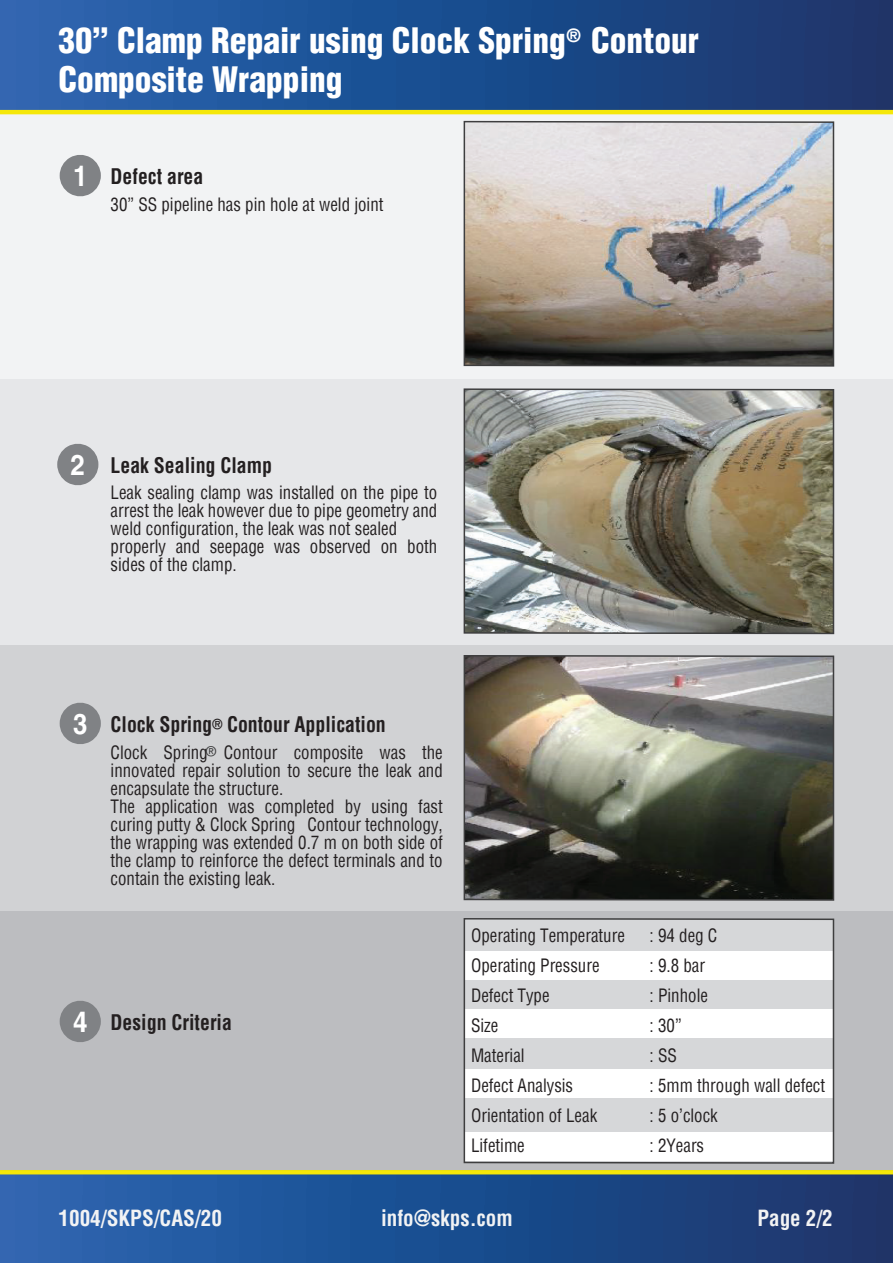
<style>
.page{position:relative;width:893px;height:1263px;background:#fff}
.page>*{position:absolute;margin:0;border:0;box-sizing:border-box;transform-origin:0 0}
.t1{font:900 condensed 34.2px/39px "Helvetica";color:#fff}
.t2{font:700 28.5px "Helvetica LT Std";color:#fff;scale:.91 1}
.t3{font:700 condensed 21.75px "Helvetica";color:#f2f3f4;scale:.96 1}
.t4{font:700 condensed 21.75px "Helvetica";color:#f2f3f4}
.t5{font:700 condensed 21px "Helvetica";color:#231f20;scale:.94 1}
.t6{font:condensed 18px/30px "Helvetica";color:#231f20;scale:.94 1}
.t7{font:900 condensed 17.85px "Helvetica";color:#fff}
.t8{font:700 condensed 13.5px "Helvetica";color:#231f20;scale:.94 1}
.t9{font:13.5px "Helvetica";color:#3e3e3f}
.s1{font-family:"Helvetica LT Std";font-stretch:normal;font-size:28.5px;color:#fff}
</style>
<div class="page">
<div style="left:0;top:113px;width:893px;height:266px;background:#f2f3f4"></div>
<div style="left:0;top:379px;width:893px;height:266px;background:#e6e7e9"></div>
<div style="left:0;top:645px;width:893px;height:266px;background:#d1d2d4"></div>
<div style="left:0;top:911px;width:893px;height:266px;background:#bcbdc0"></div>
<img style="left:463px;top:120px;width:372px;height:247px">
<img style="left:463px;top:388px;width:372px;height:247px">
<img style="left:463px;top:655px;width:372px;height:246px">
<svg style="left:60px;top:155px;width:41px;height:42px"></svg>
<svg style="left:60px;top:1001px;width:41px;height:41px"></svg>
<svg style="left:60px;top:702px;width:41px;height:42px"></svg>
<svg style="left:57px;top:443px;width:41px;height:43px"></svg>
<svg style="left:463px;top:918px;width:372px;height:246px;background:#e5e6e7"></svg>
<div style="left:0;top:1171px;width:893px;height:92px;background:linear-gradient(to right,#2767b3,#17346a)"></div>
<svg style="left:0;top:1170px;width:893px;height:6px;background:#bdbe2b"></svg>
<div style="left:0;top:0;width:893px;height:111px;background:linear-gradient(to right,#2767b4,#17346a)"></div>
<svg style="left:0;top:107px;width:893px;height:8px;background:#a6af4c"></svg>
<h1 class="t1" style="left:59px;top:20px;width:642px">30” Clamp Repair using Clock Spring Contour<br>Composite Wrapping</h1>
<p class="t7" style="left:566px;top:25px;width:16px">®</p>
<h2 class="t2" style="left:73px;top:158px;width:17px">1</h2>
<p class="t5" style="left:111px;top:163px;width:100px">Defect area</p>
<p class="t6" style="left:111px;top:189px;width:292px">30” SS pipeline has pin hole at weld joint</p>
<p class="t5" style="left:71px;top:452px;width:216px"><span class="s1">2</span> Leak Sealing Clamp</p>
<p class="t6" style="left:111px;top:483px;width:349px;line-height:18px">Leak sealing clamp was installed on the pipe to arrest the leak however due to pipe geometry and weld configuration, the leak was not sealed properly and seepage was observed on both sides of the clamp.</p>
<h2 class="t2" style="left:73px;top:706px;width:17px">3</h2>
<p class="t5" style="left:111px;top:711px;width:294px">Clock Spring Contour Application</p>
<p class="t8" style="left:212px;top:715px;width:13px">®</p>
<p class="t6" style="left:111px;top:743px;width:355px;line-height:18px">Clock Spring Contour composite was the innovated repair solution to secure the leak and encapsulate the structure.<br>The application was completed by using fast curing putty &amp; Clock Spring Contour technology, the wrapping was extended 0.7 m on both side of the clamp to reinforce the defect terminals and to contain the existing leak.</p>
<p class="t9" style="left:206px;top:743px;width:11px">®</p>
<p class="t5" style="left:73px;top:1008px;width:171px"><span class="s1">4</span> Design Criteria</p>
<p class="t6" style="left:471px;top:920px;width:165px">Operating Temperature<br>Operating Pressure<br>Defect Type<br>Size<br>Material<br>Defect Analysis<br>Orientation of Leak<br>Lifetime</p>
<p class="t6" style="left:650px;top:920px;width:188px">: 94 deg C<br>: 9.8 bar<br>: Pinhole<br>: 30”<br>: SS<br>: 5mm through wall defect : 5 o’clock<br>: 2Years</p>
<p class="t4" style="left:59px;top:1203px;width:165px">1004/SKPS/CAS/20</p>
<p class="t3" style="left:381px;top:1203px;width:139px">info@skps.com</p>
<p class="t3" style="left:757px;top:1203px;width:80px">Page 2/2</p>
</div>
